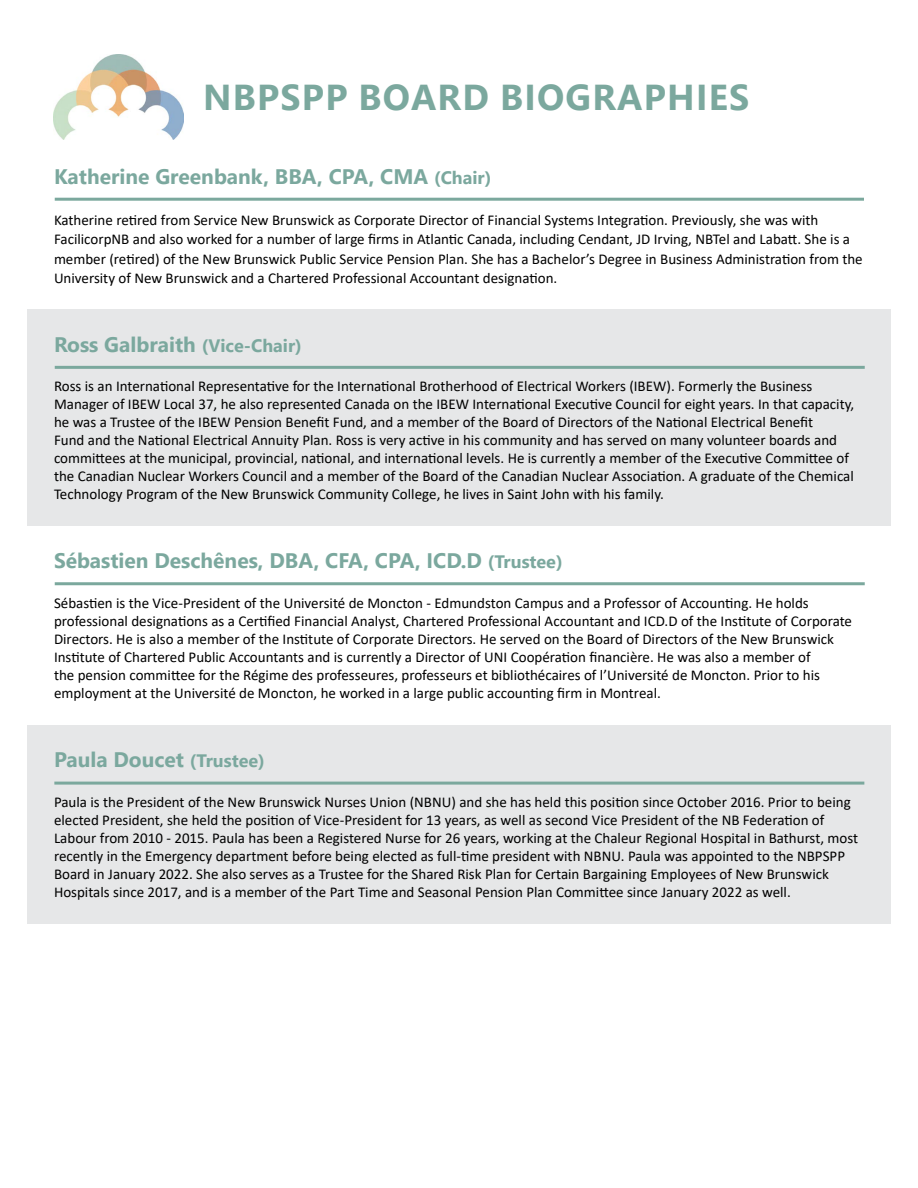
<style>
.page{position:relative;width:918px;height:1188px;background:#fff}
.page>*{position:absolute;margin:0;border:0;box-sizing:border-box;transform-origin:0 0}
.t1{font:700 36px "Segoe UI";letter-spacing:.035em;color:#7ba89e}
.t2{font:700 21px "Segoe UI";color:#7ba89e}
.t3{font:15px/18px "Calibri";color:#000}
.s1{font-size:18px}
</style>
<div class="page">
<div style="left:28px;top:309px;width:863px;height:217px;background:#e6e7e8"></div>
<div style="left:28px;top:725px;width:863px;height:199px;background:#e6e7e8"></div>
<hr style="left:55px;top:198px;width:809px;height:3px;background:#7ba89d">
<hr style="left:55px;top:366px;width:810px;height:3px;background:#7ba89d">
<hr style="left:55px;top:582px;width:810px;height:3px;background:#7ba89d">
<img style="left:53px;top:54px;width:131px;height:86px">
<hr style="left:54px;top:782px;width:810px;height:3px;background:#7ba89d">
<h1 class="t1" style="left:203px;top:63px;width:548px">NBPSPP BOARD BIOGRAPHIES</h1>
<h2 class="t2" style="left:54px;top:156px;width:439px">Katherine Greenbank, BBA, CPA, CMA <span class="s1">(Chair)</span></h2>
<p class="t3" style="left:54px;top:210px;width:810px;line-height:19.5px">Katherine retired from Service New Brunswick as Corporate Director of Financial Systems Integration. Previously, she was with FacilicorpNB and also worked for a number of large firms in Atlantic Canada, including Cendant, JD Irving, NBTel and Labatt. She is a member (retired) of the New Brunswick Public Service Pension Plan. She has a Bachelor’s Degree in Business Administration from the University of New Brunswick and a Chartered Professional Accountant designation.</p>
<h2 class="t2" style="left:54px;top:324px;width:249px">Ross Galbraith <span class="s1">(Vice-Chair)</span></h2>
<p class="t3" style="left:54px;top:377px;width:802px">Ross is an International Representative for the International Brotherhood of Electrical Workers (IBEW). Formerly the Business Manager of IBEW Local 37, he also represented Canada on the IBEW International Executive Council for eight years. In that capacity, he was a Trustee of the IBEW Pension Benefit Fund, and a member of the Board of Directors of the National Electrical Benefit<br>Fund and the National Electrical Annuity Plan. Ross is very active in his community and has served on many volunteer boards and committees at the municipal, provincial, national, and international levels. He is currently a member of the Executive Committee of the Canadian Nuclear Workers Council and a member of the Board of the Canadian Nuclear Association. A graduate of the Chemical Technology Program of the New Brunswick Community College, he lives in Saint John with his family.</p>
<h2 class="t2" style="left:54px;top:541px;width:510px">Sébastien Deschênes, DBA, CFA, CPA, ICD.D <span class="s1">(Trustee)</span></h2>
<p class="t3" style="left:54px;top:593px;width:800px">Sébastien is the Vice-President of the Université de Moncton - Edmundston Campus and a Professor of Accounting. He holds professional designations as a Certified Financial Analyst, Chartered Professional Accountant and ICD.D of the Institute of Corporate Directors. He is also a member of the Institute of Corporate Directors. He served on the Board of Directors of the New Brunswick Institute of Chartered Public Accountants and is currently a Director of UNI Coopération financière. He was also a member of<br>the pension committee for the Régime des professeures, professeurs et bibliothécaires of l’Université de Moncton. Prior to his employment at the Université de Moncton, he worked in a large public accounting firm in Montreal.</p>
<h2 class="t2" style="left:54px;top:740px;width:212px">Paula Doucet <span class="s1">(Trustee)</span></h2>
<p class="t3" style="left:54px;top:793px;width:806px">Paula is the President of the New Brunswick Nurses Union (NBNU) and she has held this position since October 2016. Prior to being elected President, she held the position of Vice-President for 13 years, as well as second Vice President of the NB Federation of Labour from 2010 - 2015. Paula has been a Registered Nurse for 26 years, working at the Chaleur Regional Hospital in Bathurst, most recently in the Emergency department before being elected as full-time president with NBNU. Paula was appointed to the NBPSPP Board in January 2022. She also serves as a Trustee for the Shared Risk Plan for Certain Bargaining Employees of New Brunswick Hospitals since 2017, and is a member of the Part Time and Seasonal Pension Plan Committee since January 2022 as well.</p>
</div>
